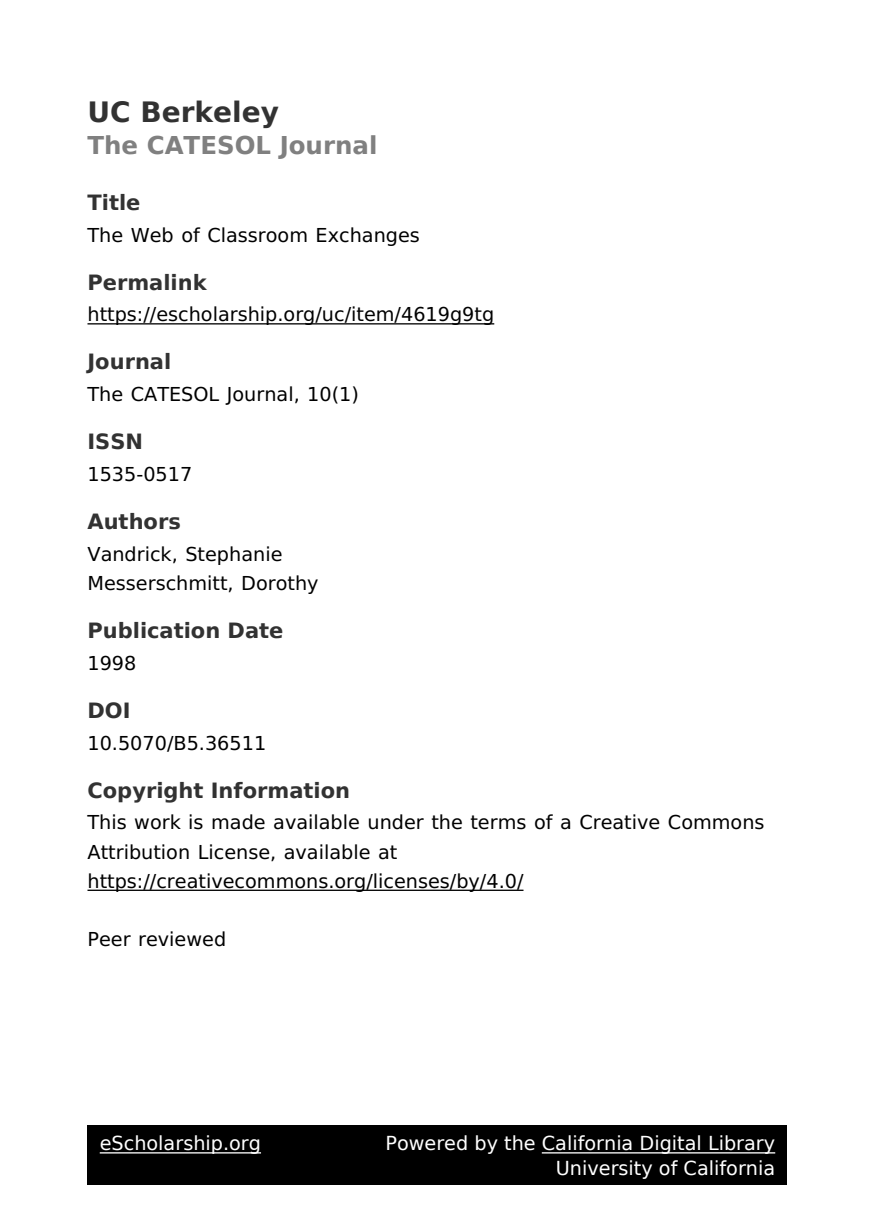
<style>
.page{position:relative;width:875px;height:1225px;background:#fff}
.page>*{position:absolute;margin:0;border:0;box-sizing:border-box;transform-origin:0 0}
.t1{font:700 28px "DejaVu Sans";color:#323232}
.t2{font:700 24.5px "DejaVu Sans";color:#808080}
.t3{font:700 21px "DejaVu Sans";color:#323232}
.t4{font:19.25px/29.2px "Code 2000";color:#000}
.t5{font:19.25px/24.5px "DejaVu Sans";color:#fff;text-align:right}
</style>
<div class="page">
<hr style="left:88px;top:323px;width:406px;height:2px;background:#000">
<hr style="left:88px;top:890px;width:436px;height:1px;background:#000">
<div style="left:88px;top:1125px;width:700px;height:60px;background:#000"></div>
<hr style="left:100px;top:1152px;width:161px;height:2px;background:#fff">
<hr style="left:542px;top:1152px;width:233px;height:2px;background:#fff">
<h1 class="t1" style="left:88px;top:101px;width:193px">UC Berkeley</h1>
<p class="t2" style="left:88px;top:136px;width:291px">The CATESOL Journal</p>
<p class="t3" style="left:88px;top:194px;width:54px">Title</p>
<p class="t4" style="left:88px;top:220px;width:334px">The Web of Classroom Exchanges</p>
<p class="t3" style="left:88px;top:274px;width:121px">Permalink</p>
<p class="t4" style="left:88px;top:300px;width:408px">https://escholarship.org/uc/item/4619g9tg</p>
<p class="t3" style="left:88px;top:354px;width:85px">Journal</p>
<p class="t4" style="left:88px;top:380px;width:273px">The CATESOL Journal, 10(1)</p>
<p class="t3" style="left:88px;top:433px;width:57px">ISSN</p>
<p class="t4" style="left:88px;top:460px;width:106px">1535-0517</p>
<p class="t3" style="left:88px;top:513px;width:95px">Authors</p>
<p class="t4" style="left:88px;top:540px;width:233px">Vandrick, Stephanie<br>Messerschmitt, Dorothy</p>
<p class="t3" style="left:88px;top:622px;width:198px">Publication Date</p>
<p class="t4" style="left:88px;top:649px;width:50px">1998</p>
<p class="t3" style="left:88px;top:702px;width:45px">DOI</p>
<p class="t4" style="left:88px;top:728px;width:180px">10.5070/B5.36511</p>
<p class="t3" style="left:88px;top:782px;width:264px">Copyright Information</p>
<p class="t4" style="left:88px;top:808px;width:679px">This work is made available under the terms of a Creative Commons<br>Attribution License, available at https://creativecommons.org/licenses/by/4.0/</p>
<p class="t4" style="left:88px;top:925px;width:140px">Peer reviewed</p>
<p class="t5" style="left:100px;top:1133px;width:163px">eScholarship.org</p>
<p class="t5" style="left:385px;top:1133px;width:391px">Powered by the California Digital Library<br>University of California</p>
</div>
